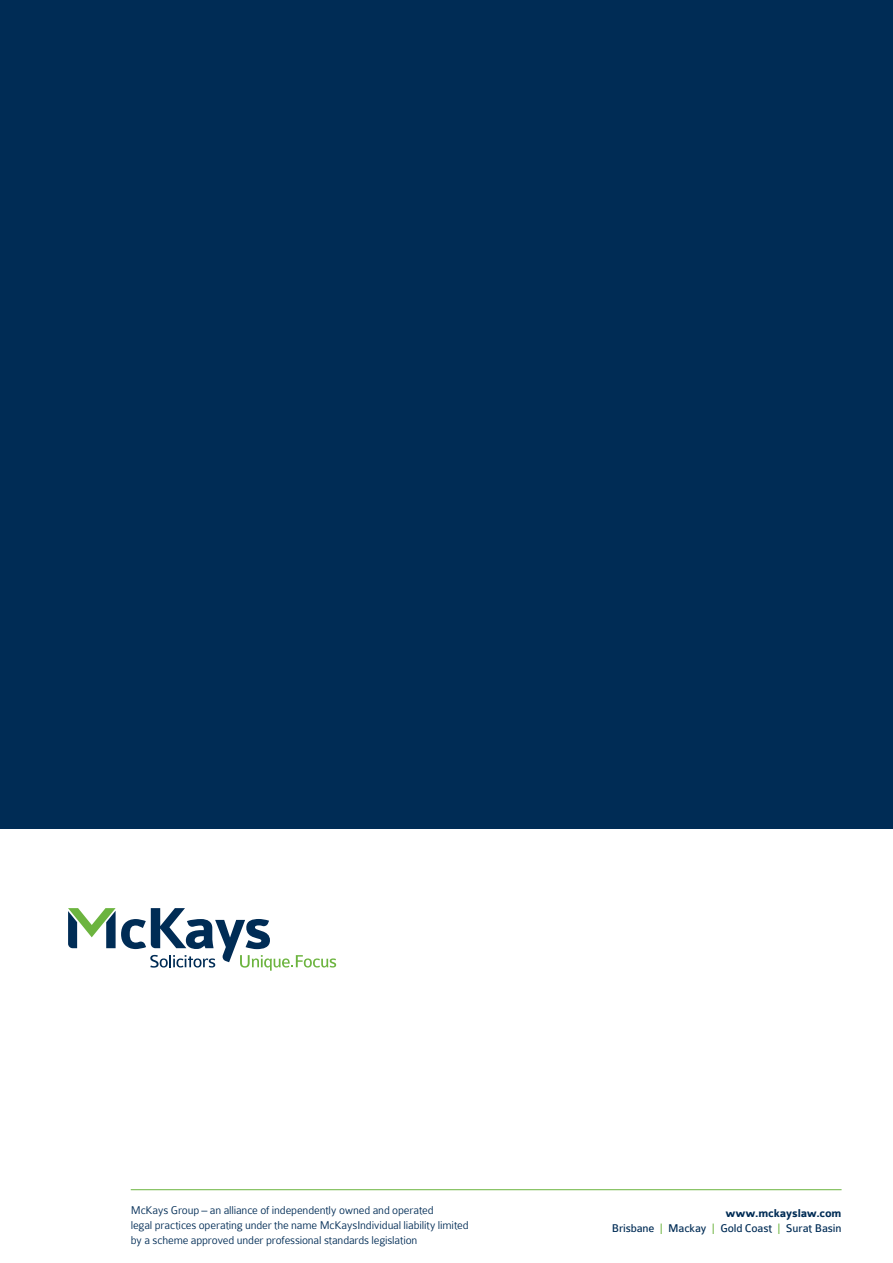
<style>
.page{position:relative;width:893px;height:1263px;background:#fff}
.page>*{position:absolute;margin:0;border:0;box-sizing:border-box;transform-origin:0 0}
.t1{font:300 12px "Colaborate";letter-spacing:-.015em;color:#002c55}
.t2{font:12px "Colaborate";letter-spacing:-.015em;color:#002c55}
.t3{font:700 12px "Colaborate";letter-spacing:-.01em;color:#002c55}
.s1{color:#6cb43f}
</style>
<div class="page">
<hr style="left:131px;top:1189px;width:711px;height:1px;background:#6cb43f">
<div style="left:0;top:0;width:893px;height:828px;background:#002c55"></div>
<svg style="left:68px;top:908px;width:268px;height:63px"></svg>
<p class="t1" style="left:131px;top:1204px;width:304px">McKays Group – an alliance of independently owned and operated</p>
<p class="t1" style="left:131px;top:1219px;width:339px">legal practices operating under the name McKaysIndividual liability limited</p>
<p class="t1" style="left:131px;top:1234px;width:288px">by a scheme approved under professional standards legislation</p>
<p class="t3" style="left:725px;top:1207px;width:118px">www.mckayslaw.com</p>
<p class="t2" style="left:612px;top:1222px;width:231px">Brisbane <span class="s1">|</span> Mackay <span class="s1">|</span> Gold Coast <span class="s1">|</span> Surat Basin</p>
</div>
